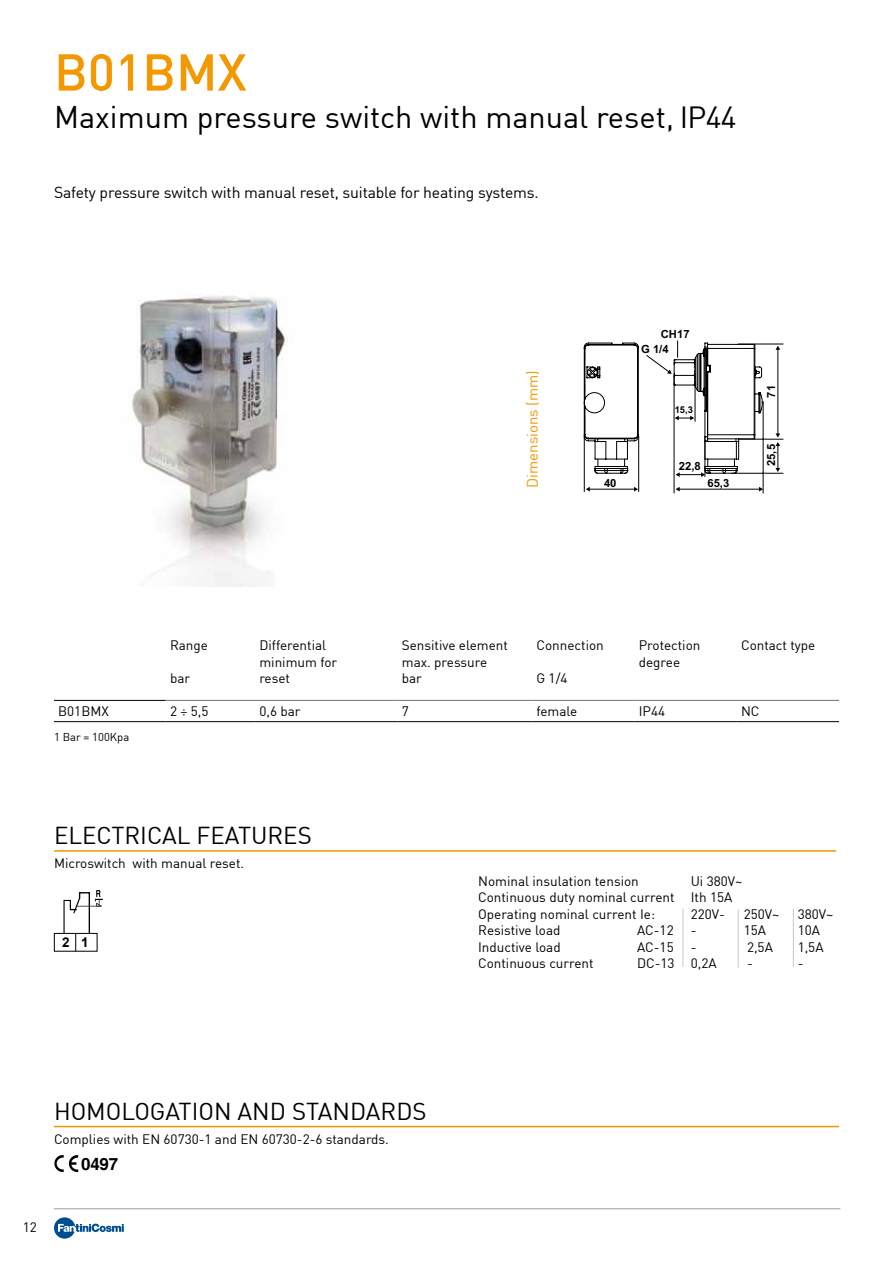
<style>
.page{position:relative;width:893px;height:1263px;background:#fff}
.page>*{position:absolute;margin:0;border:0;box-sizing:border-box;transform-origin:0 0}
.t1{font:500 51px "DIN";color:#f39800}
.t2{font:30.75px "DIN";color:#000}
.t3{font:24px "DIN";color:#000}
.t4{font:700 16.8px "Helvetica";color:#000}
.t5{font:15.75px "DIN";letter-spacing:-.01em;color:#000}
.t6{font:15px "DIN";color:#f39800}
.t7{font:13.5px/16.2px "DIN";color:#000}
.t8{font:700 13.5px "Arial";color:#000}
.t9{font:700 11.25px "Arial";color:#000}
.t10{font:11.25px "DIN";color:#000}
.t11{font:700 9.3px "Arial";color:#000}
.s1{font-size:30px}
</style>
<div class="page">
<hr style="left:54px;top:1208px;width:786px;height:1px;background:#9c9e9f">
<svg style="left:54px;top:1217px;width:70px;height:21px"></svg>
<hr style="left:54px;top:850px;width:782px;height:2px;background:#f39800">
<div style="left:54px;top:933px;width:43px;height:18px;border:1px solid #000"></div>
<svg style="left:63px;top:890px;width:40px;height:61px"></svg>
<hr style="left:683px;top:909px;width:1px;height:58px;background:#c6c7c8">
<hr style="left:738px;top:910px;width:1px;height:58px;background:#c6c7c8">
<hr style="left:793px;top:909px;width:1px;height:58px;background:#c6c7c8">
<svg style="left:54px;top:699px;width:785px;height:1px"></svg>
<hr style="left:54px;top:700px;width:112px;height:1px;background:#000">
<hr style="left:54px;top:721px;width:112px;height:1px;background:#000">
<hr style="left:166px;top:721px;width:89px;height:1px;background:#000">
<hr style="left:255px;top:721px;width:143px;height:1px;background:#000">
<hr style="left:398px;top:721px;width:134px;height:1px;background:#000">
<hr style="left:532px;top:721px;width:102px;height:1px;background:#000">
<hr style="left:634px;top:721px;width:103px;height:1px;background:#000">
<hr style="left:737px;top:721px;width:102px;height:1px;background:#000">
<hr style="left:166px;top:700px;width:89px;height:1px;background:#707172">
<hr style="left:255px;top:700px;width:143px;height:1px;background:#707172">
<hr style="left:398px;top:700px;width:134px;height:1px;background:#707172">
<hr style="left:532px;top:700px;width:102px;height:1px;background:#707172">
<hr style="left:634px;top:700px;width:103px;height:1px;background:#707172">
<hr style="left:737px;top:700px;width:102px;height:1px;background:#707172">
<hr style="left:584px;top:436px;width:1px;height:56px;background:#000">
<hr style="left:674px;top:375px;width:1px;height:118px;background:#000">
<hr style="left:763px;top:401px;width:1px;height:92px;background:#000">
<hr style="left:738px;top:344px;width:45px;height:1px;background:#000">
<hr style="left:738px;top:439px;width:45px;height:1px;background:#000">
<hr style="left:732px;top:473px;width:51px;height:1px;background:#000">
<hr style="left:589px;top:489px;width:46px;height:1px;background:#000">
<svg style="left:586px;top:487px;width:4px;height:4px"></svg>
<svg style="left:634px;top:487px;width:4px;height:4px"></svg>
<hr style="left:778px;top:349px;width:1px;height:85px;background:#000">
<svg style="left:775px;top:346px;width:5px;height:4px"></svg>
<svg style="left:775px;top:433px;width:5px;height:39px"></svg>
<hr style="left:638px;top:436px;width:1px;height:56px;background:#000">
<hr style="left:679px;top:489px;width:81px;height:1px;background:#000">
<svg style="left:676px;top:487px;width:4px;height:4px"></svg>
<svg style="left:759px;top:487px;width:4px;height:4px"></svg>
<svg style="left:584px;top:341px;width:179px;height:136px"></svg>
<img style="left:131px;top:295px;width:155px;height:291px">
<hr style="left:54px;top:1126px;width:785px;height:1px;background:#f39800">
<svg style="left:54px;top:1155px;width:24px;height:17px"></svg>
<h1 class="t1" style="left:54px;top:40px;width:194px">B01BMX</h1>
<h2 class="t2" style="left:54px;top:97px;width:684px">Maximum pressure switch with manual reset<span class="s1">, IP44</span></h2>
<p class="t5" style="left:54px;top:183px;width:486px">Safety pressure switch with manual reset, suitable for heating systems.</p>
<p class="t6" style="left:523px;top:488px;width:119px;rotate:-90deg">Dimensions (mm)</p>
<p class="t9" style="left:661px;top:326px;width:30px">CH17</p>
<p class="t9" style="left:641px;top:341px;width:29px">G 1/4</p>
<p class="t11" style="left:675px;top:404px;width:20px">15,3</p>
<p class="t9" style="left:679px;top:458px;width:23px">22,8</p>
<p class="t9" style="left:604px;top:475px;width:14px">40</p>
<p class="t9" style="left:707px;top:475px;width:23px">65,3</p>
<p class="t9" style="left:764px;top:398px;width:14px;rotate:-90deg">71</p>
<p class="t9" style="left:764px;top:466px;width:23px;rotate:-90deg">25,5</p>
<p class="t7" style="left:170px;top:637px;width:40px">Range</p>
<p class="t7" style="left:170px;top:670px;width:22px">bar</p>
<p class="t7" style="left:259px;top:637px;width:79px">Differential minimum for reset</p>
<p class="t7" style="left:402px;top:637px;width:108px">Sensitive element max. pressure bar</p>
<p class="t7" style="left:536px;top:637px;width:69px">Connection</p>
<p class="t7" style="left:536px;top:670px;width:33px">G 1/4</p>
<p class="t7" style="left:639px;top:637px;width:63px">Protection degree</p>
<p class="t7" style="left:741px;top:637px;width:76px">Contact type</p>
<p class="t7" style="left:58px;top:703px;width:52px">B01BMX</p>
<p class="t7" style="left:170px;top:703px;width:40px">2 ÷ 5,5</p>
<p class="t7" style="left:259px;top:703px;width:43px">0,6 bar</p>
<p class="t7" style="left:402px;top:703px;width:9px">7</p>
<p class="t7" style="left:536px;top:703px;width:42px">female</p>
<p class="t7" style="left:639px;top:703px;width:28px">IP44</p>
<p class="t7" style="left:741px;top:703px;width:20px">NC</p>
<p class="t10" style="left:54px;top:730px;width:77px">1 Bar = 100Kpa</p>
<h3 class="t3" style="left:54px;top:820px;width:259px">ELECTRICAL FEATURES</h3>
<p class="t7" style="left:54px;top:855px;width:192px">Microswitch with manual reset.</p>
<p class="t8" style="left:62px;top:933px;width:28px">2 1</p>
<p class="t7" style="left:478px;top:872px;width:266px;text-indent:213px">Ui 380V~<br>Continuous duty nominal current Ith 15A<br>Operating nominal current Ie:</p>
<p class="t7" style="left:478px;top:872px;width:162px">Nominal insulation tension</p>
<p class="t7" style="left:691px;top:905px;width:36px">220V-</p>
<p class="t7" style="left:744px;top:905px;width:37px">250V~</p>
<p class="t7" style="left:798px;top:905px;width:37px">380V~</p>
<p class="t7" style="left:478px;top:922px;width:84px">Resistive load</p>
<p class="t7" style="left:637px;top:922px;width:38px">AC-12</p>
<p class="t7" style="left:691px;top:922px;width:7px">-</p>
<p class="t7" style="left:744px;top:922px;width:24px">15A</p>
<p class="t7" style="left:798px;top:922px;width:24px">10A</p>
<p class="t7" style="left:478px;top:938px;width:84px">Inductive load</p>
<p class="t7" style="left:637px;top:938px;width:38px">AC-15</p>
<p class="t7" style="left:691px;top:938px;width:7px">-</p>
<p class="t7" style="left:747px;top:938px;width:27px">2,5A</p>
<p class="t7" style="left:798px;top:938px;width:27px">1,5A</p>
<p class="t7" style="left:478px;top:955px;width:117px">Continuous current</p>
<p class="t7" style="left:637px;top:955px;width:81px">DC-13 0,2A</p>
<p class="t7" style="left:747px;top:955px;width:7px">-</p>
<p class="t7" style="left:798px;top:955px;width:7px">-</p>
<h3 class="t3" style="left:54px;top:1096px;width:374px">HOMOLOGATION AND STANDARDS</h3>
<p class="t7" style="left:54px;top:1130px;width:336px">Complies with EN 60730-1 and EN 60730-2-6 standards.</p>
<p class="t4" style="left:81px;top:1154px;width:39px">0497</p>
<p class="t7" style="left:23px;top:1219px;width:16px">12</p>
</div>
